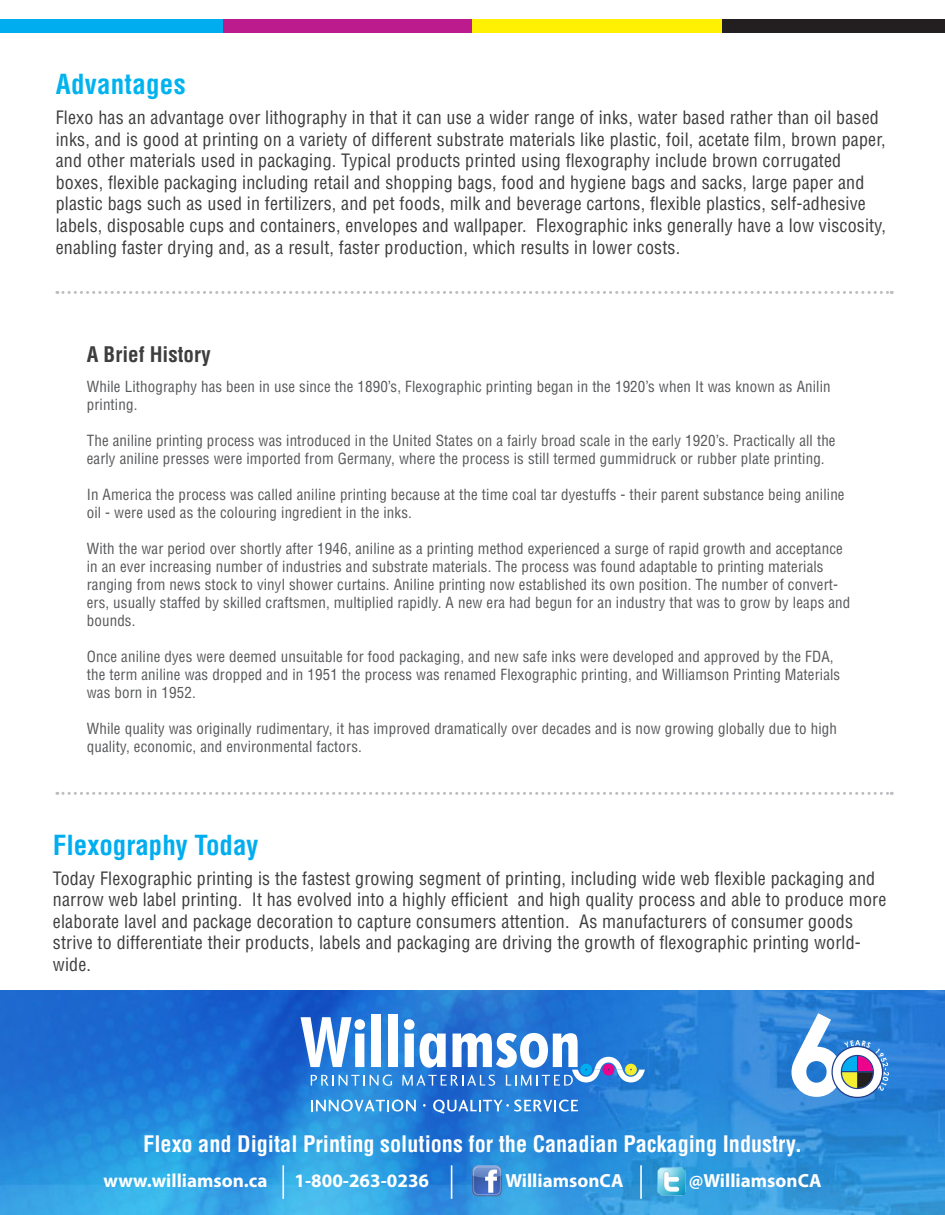
<style>
.page{position:relative;width:945px;height:1215px;background:#fff}
.page>*{position:absolute;margin:0;border:0;box-sizing:border-box;transform-origin:0 0}
.t1{font:700 condensed 27px "Helvetica";color:#00aeef}
.t2{font:700 condensed 27px "Helvetica";letter-spacing:.01em;color:#00b3ef}
.t3{font:700 condensed 22.2px "Helvetica";color:#fff}
.t4{font:700 condensed 21px "Helvetica";color:#3e3e3f}
.t5{font:700 19.05px "Myriad Pro";color:#fff}
.t6{font:condensed 18px/21.6px "Helvetica";letter-spacing:.01em;color:#3e3e3f}
.t7{font:condensed 15px/18px "Helvetica";letter-spacing:.01em;color:#57585a}
</style>
<div class="page">
<img style="left:0;top:990px;width:945px;height:225px">
<svg style="left:301px;top:1017px;width:64px;height:50px"></svg>
<div style="left:372px;top:1014px;width:9px;height:53px;background:#fff"></div>
<div style="left:388px;top:1014px;width:9px;height:53px;background:#fff"></div>
<svg style="left:311px;top:1075px;width:81px;height:11px"></svg>
<svg style="left:311px;top:1100px;width:105px;height:12px"></svg>
<svg style="left:433px;top:1100px;width:145px;height:14px"></svg>
<svg style="left:402px;top:1019px;width:243px;height:67px"></svg>
<svg style="left:791px;top:1013px;width:98px;height:85px"></svg>
<hr style="left:842px;top:1072px;width:31px;height:1px;background:#223d86">
<hr style="left:857px;top:1056px;width:1px;height:32px;background:#223d86">
<img style="left:471px;top:1165px;width:32px;height:32px">
<img style="left:656px;top:1165px;width:32px;height:32px">
<hr style="left:282px;top:1165px;width:2px;height:34px;background:#fff">
<hr style="left:451px;top:1165px;width:1px;height:34px;background:#fff">
<hr style="left:640px;top:1165px;width:2px;height:34px;background:#fff">
<div style="left:0;top:19px;width:223px;height:14px;background:#00aeef"></div>
<div style="left:223px;top:19px;width:249px;height:14px;background:#bc1b8d"></div>
<div style="left:473px;top:20px;width:249px;height:13px;background:#fff101"></div>
<div style="left:723px;top:19px;width:222px;height:14px;background:#231f20"></div>
<svg style="left:57px;top:291px;width:835px;height:3px"></svg>
<svg style="left:57px;top:792px;width:835px;height:3px"></svg>
<p class="t2" style="left:56px;top:67px;width:131px">Advantages</p>
<p class="t6" style="left:56px;top:107px;width:832px">Flexo has an advantage over lithography in that it can use a wider range of inks, water based rather than oil based inks, and is good at printing on a variety of different substrate materials like plastic, foil, acetate film, brown paper, and other materials used in packaging. Typical products printed using flexography include brown corrugated boxes, flexible packaging including retail and shopping bags, food and hygiene bags and sacks, large paper and plastic bags such as used in fertilizers, and pet foods, milk and beverage cartons, flexible plastics, self-adhesive labels, disposable cups and containers, envelopes and wallpaper. Flexographic inks generally have a low viscosity, enabling faster drying and, as a result, faster production, which results in lower costs.</p>
<p class="t4" style="left:87px;top:341px;width:126px">A Brief History</p>
<p class="t7" style="left:87px;top:378px;width:746px">While Lithography has been in use since the 1890’s, Flexographic printing began in the 1920’s when It was known as Anilin printing.</p>
<p class="t7" style="left:87px;top:432px;width:750px">The aniline printing process was introduced in the United States on a fairly broad scale in the early 1920’s. Practically all the early aniline presses were imported from Germany, where the process is still termed gummidruck or rubber plate printing.</p>
<p class="t7" style="left:87px;top:486px;width:759px">In America the process was called aniline printing because at the time coal tar dyestuffs - their parent substance being aniline oil - were used as the colouring ingredient in the inks.</p>
<p class="t7" style="left:87px;top:540px;width:765px">With the war period over shortly after 1946, aniline as a printing method experienced a surge of rapid growth and acceptance in an ever increasing number of industries and substrate materials. The process was found adaptable to printing materials ranging from news stock to vinyl shower curtains. Aniline printing now established its own position. The number of convert&shy;ers, usually staffed by skilled craftsmen, multiplied rapidly. A new era had begun for an industry that was to grow by leaps and bounds.</p>
<p class="t7" style="left:87px;top:648px;width:755px">Once aniline dyes were deemed unsuitable for food packaging, and new safe inks were developed and approved by the FDA, the term aniline was dropped and in 1951 the process was renamed Flexographic printing, and Williamson Printing Materials was born in 1952.</p>
<p class="t7" style="left:87px;top:720px;width:752px">While quality was originally rudimentary, it has improved dramatically over decades and is now growing globally due to high quality, economic, and environmental factors.</p>
<p class="t1" style="left:53px;top:828px;width:207px">Flexography Today</p>
<p class="t6" style="left:53px;top:867px;width:835px">Today Flexographic printing is the fastest growing segment of printing, including wide web flexible packaging and narrow web label printing. It has evolved into a highly efficient and high quality process and able to produce more elaborate lavel and package decoration to capture consumers attention. As manufacturers of consumer goods strive to differentiate their products, labels and packaging are driving the growth of flexographic printing world&shy;wide.</p>
<p class="t3" style="left:143px;top:1130px;width:660px">Flexo and Digital Printing solutions for the Canadian Packaging Industry.</p>
<p class="t5" style="left:104px;top:1168px;width:165px">www.williamson.ca</p>
<p class="t5" style="left:295px;top:1168px;width:136px">1-800-263-0236</p>
<p class="t5" style="left:505px;top:1168px;width:120px">WilliamsonCA</p>
<p class="t5" style="left:689px;top:1168px;width:134px">@WilliamsonCA</p>
</div>
